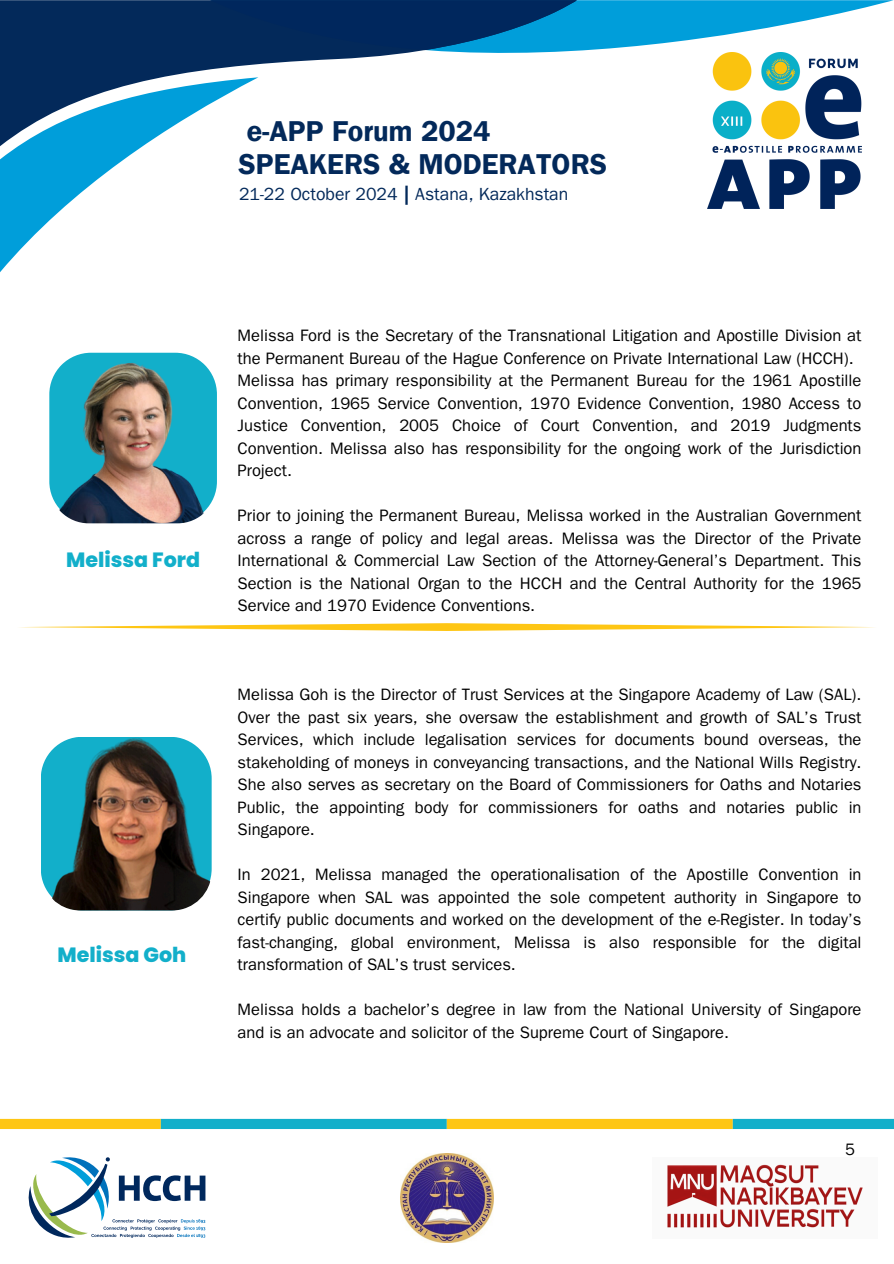
<style>
.page{position:relative;width:894px;height:1264px;background:#fff}
.page>*{position:absolute;margin:0;border:0;box-sizing:border-box;transform-origin:0 0}
.t1{font:28.8px "Franklin Gothic LT Pro Dm";color:#03295a}
.t2{font:800 20.55px "Poppins";color:#12afca}
.t3{font:17.55px "Franklin Gothic LT Pro";color:#03295a}
.t4{font:16.5px/22.5px "Franklin Gothic LT Pro";color:#000;text-align:justify}
.s1{font-family:"Franklin Gothic LT Pro Dm";font-size:19.05px}
</style>
<div class="page">
<div style="left:0;top:1118px;width:161px;height:10px;background:#fec614"></div>
<div style="left:161px;top:1118px;width:285px;height:10px;background:#12afca"></div>
<div style="left:446px;top:1118px;width:286px;height:10px;background:#fec614"></div>
<div style="left:732px;top:1118px;width:161px;height:10px;background:#12afca"></div>
<img style="left:667px;top:1164px;width:196px;height:64px">
<svg style="left:29px;top:1157px;width:176px;height:81px"></svg>
<svg style="left:576px;top:0;width:317px;height:109px"></svg>
<svg style="left:0;top:0;width:576px;height:77px;fill:#03295a"></svg>
<svg style="left:210px;top:0;width:366px;height:50px;background:#003a70"></svg>
<svg style="left:0;top:77px;width:258px;height:195px"></svg>
<img style="left:707px;top:53px;width:154px;height:155px">
<img style="left:400px;top:1153px;width:93px;height:88px">
<svg style="left:19px;top:623px;width:855px;height:8px"></svg>
<img style="left:49px;top:353px;width:168px;height:170px">
<img style="left:41px;top:736px;width:170px;height:174px;border-radius:39px">
<p class="t1" style="left:247px;top:121px;width:245px">e-APP Forum 2024</p>
<p class="t1" style="left:238px;top:154px;width:370px">SPEAKERS &amp; MODERATORS</p>
<p class="t3" style="left:239px;top:188px;width:331px">21-22 October 2024 <span class="s1">|</span> Astana, Kazakhstan</p>
<p class="t2" style="left:66px;top:545px;width:135px">Melissa Ford</p>
<p class="t2" style="left:57px;top:940px;width:130px">Melissa Goh</p>
<p class="t4" style="left:237px;top:327px;width:625px">Melissa Ford is the Secretary of the Transnational Litigation and Apostille Division at the Permanent Bureau of the Hague Conference on Private International Law (HCCH).</p>
<p class="t4" style="left:237px;top:372px;width:625px">Melissa has primary responsibility at the Permanent Bureau for the 1961 Apostille Convention, 1965 Service Convention, 1970 Evidence Convention, 1980 Access to Justice Convention, 2005 Choice of Court Convention, and 2019 Judgments Convention. Melissa also has responsibility for the ongoing work of the Jurisdiction Project.</p>
<p class="t4" style="left:237px;top:507px;width:625px">Prior to joining the Permanent Bureau, Melissa worked in the Australian Government across a range of policy and legal areas. Melissa was the Director of the Private International &amp; Commercial Law Section of the Attorney-General’s Department. This Section is the National Organ to the HCCH and the Central Authority for the 1965<br>Service and 1970 Evidence Conventions.</p>
<p class="t4" style="left:237px;top:686px;width:625px">Melissa Goh is the Director of Trust Services at the Singapore Academy of Law (SAL).<br>Over the past six years, she oversaw the establishment and growth of SAL’s Trust Services, which include legalisation services for documents bound overseas, the stakeholding of moneys in conveyancing transactions, and the National Wills Registry.<br>She also serves as secretary on the Board of Commissioners for Oaths and Notaries Public, the appointing body for commissioners for oaths and notaries public in Singapore.</p>
<p class="t4" style="left:237px;top:866px;width:625px">In 2021, Melissa managed the operationalisation of the Apostille Convention in Singapore when SAL was appointed the sole competent authority in Singapore to certify public documents and worked on the development of the e-Register. In today’s fast-changing, global environment, Melissa is also responsible for the digital transformation of SAL’s trust services.</p>
<p class="t4" style="left:237px;top:1001px;width:625px">Melissa holds a bachelor’s degree in law from the National University of Singapore and is an advocate and solicitor of the Supreme Court of Singapore.</p>
<h3 class="t4" style="left:844px;top:1141px;width:11px">5</h3>
</div>
